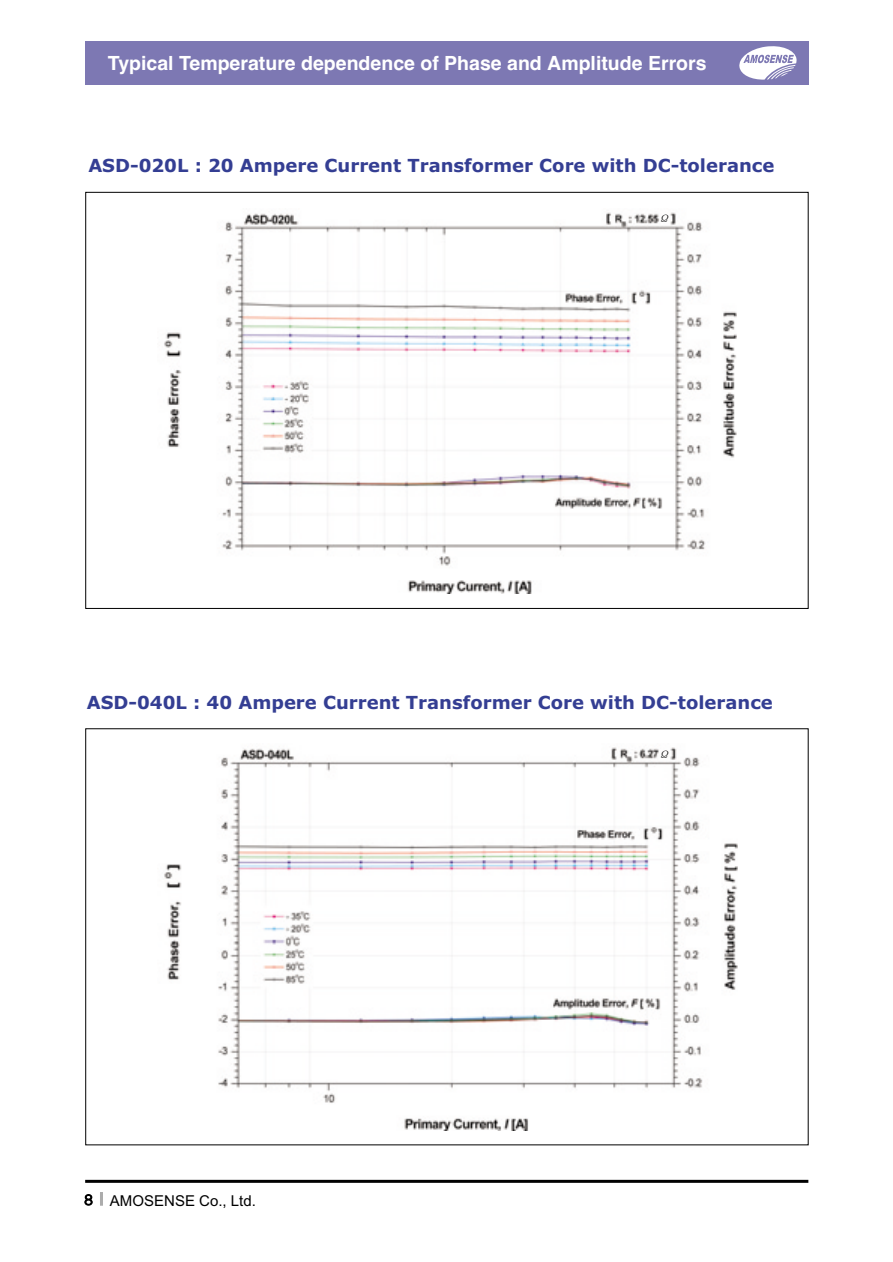
<style>
.page{position:relative;width:893px;height:1262px;background:#fff}
.page>*{position:absolute;margin:0;border:0;box-sizing:border-box;transform-origin:0 0}
.t1{font:700 19.5px "Helvetica";color:#fff}
.t2{font:700 18px "Verdana";color:#343e93}
.t3{font:15px "Arial";color:#000}
.t4{font:9.75px "YGO12";color:#000}
</style>
<div class="page">
<hr style="left:85px;top:1179px;width:723px;height:3px;background:#000">
<svg style="left:100px;top:1192px;width:3px;height:13px"></svg>
<img style="left:164px;top:212px;width:573px;height:381px">
<img style="left:164px;top:747px;width:573px;height:383px">
<div style="left:86px;top:41px;width:722px;height:44px;background:#7d78b3"></div>
<svg style="left:739px;top:46px;width:57px;height:34px"></svg>
<p class="t1" style="left:108px;top:56px;width:600px">Typical Temperature dependence of Phase and Amplitude Errors</p>
<p class="t2" style="left:88px;top:159px;width:687px">ASD-020L : 20 Ampere Current Transformer Core with DC-tolerance</p>
<p class="t4" style="left:660px;top:213px;width:11px">Ω</p>
<p class="t2" style="left:87px;top:695px;width:687px">ASD-040L : 40 Ampere Current Transformer Core with DC-tolerance</p>
<p class="t3" style="left:84px;top:1195px;width:173px"><sup>8</sup> AMOSENSE Co., Ltd.</p>
<p class="t4" style="left:660px;top:749px;width:11px">Ω</p>
</div>
